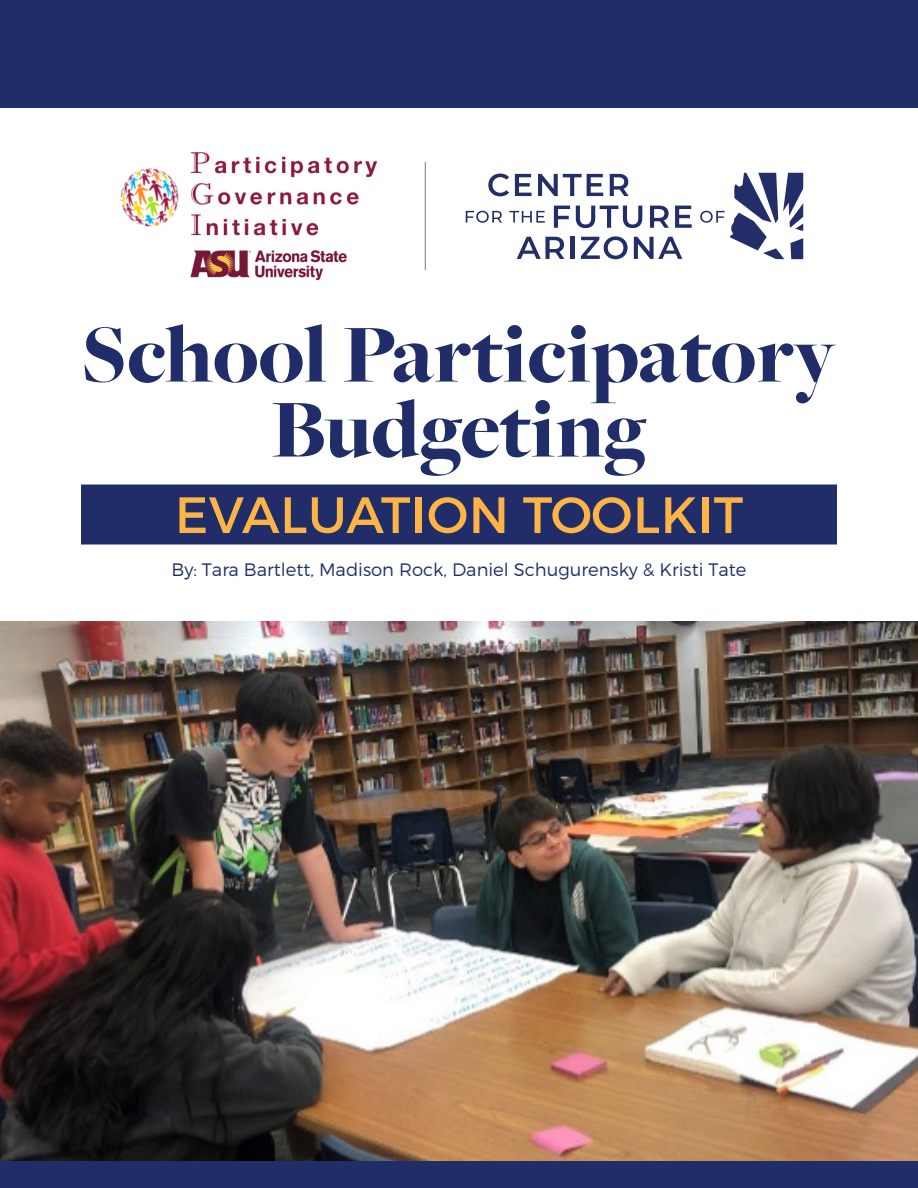
<style>
.page{position:relative;width:918px;height:1188px;background:#fff}
.page>*{position:absolute;margin:0;border:0;box-sizing:border-box;transform-origin:0 0}
.copy{font:900 85.5px/75px "Freight Big Pro";color:#202d69;text-align:center}
.copy-2{font:51px "Montserrat";letter-spacing:.01em;color:#fcb446}
.copy-3{font:300 18px "Montserrat";color:#202d69}
</style>
<div class="page">
<div style="left:81px;top:484px;width:756px;height:60px;background:#202d69"></div>
<img style="left:0;top:621px;width:918px;height:540px">
<img style="left:120px;top:152px;width:258px;height:129px">
<svg style="left:488px;top:174px;width:21px;height:22px"></svg>
<svg style="left:515px;top:174px;width:17px;height:22px"></svg>
<svg style="left:538px;top:174px;width:65px;height:22px"></svg>
<svg style="left:610px;top:174px;width:19px;height:22px"></svg>
<svg style="left:554px;top:206px;width:16px;height:22px"></svg>
<svg style="left:576px;top:206px;width:66px;height:22px"></svg>
<svg style="left:650px;top:206px;width:19px;height:22px"></svg>
<svg style="left:675px;top:206px;width:17px;height:22px"></svg>
<svg style="left:517px;top:237px;width:47px;height:22px"></svg>
<hr style="left:571px;top:237px;width:4px;height:22px;background:#232e68">
<svg style="left:581px;top:236px;width:47px;height:23px"></svg>
<svg style="left:634px;top:237px;width:48px;height:22px"></svg>
<svg style="left:466px;top:211px;width:36px;height:12px"></svg>
<svg style="left:509px;top:211px;width:36px;height:12px"></svg>
<svg style="left:700px;top:173px;width:103px;height:86px"></svg>
<hr style="left:425px;top:162px;width:1px;height:108px;background:#76787b">
<div style="left:0;top:0;width:918px;height:108px;background:#202d69"></div>
<div style="left:0;top:1161px;width:918px;height:27px;background:#202d69"></div>
<p class="copy" style="left:82px;top:316px;width:756px">School Participatory<br>Budgeting</p>
<p class="copy-2" style="left:175px;top:484px;width:570px">EVALUATION TOOLKIT</p>
<p class="copy-3" style="left:172px;top:558px;width:576px">By: Tara Bartlett, Madison Rock, Daniel Schugurensky &amp; Kristi Tate</p>
</div>
